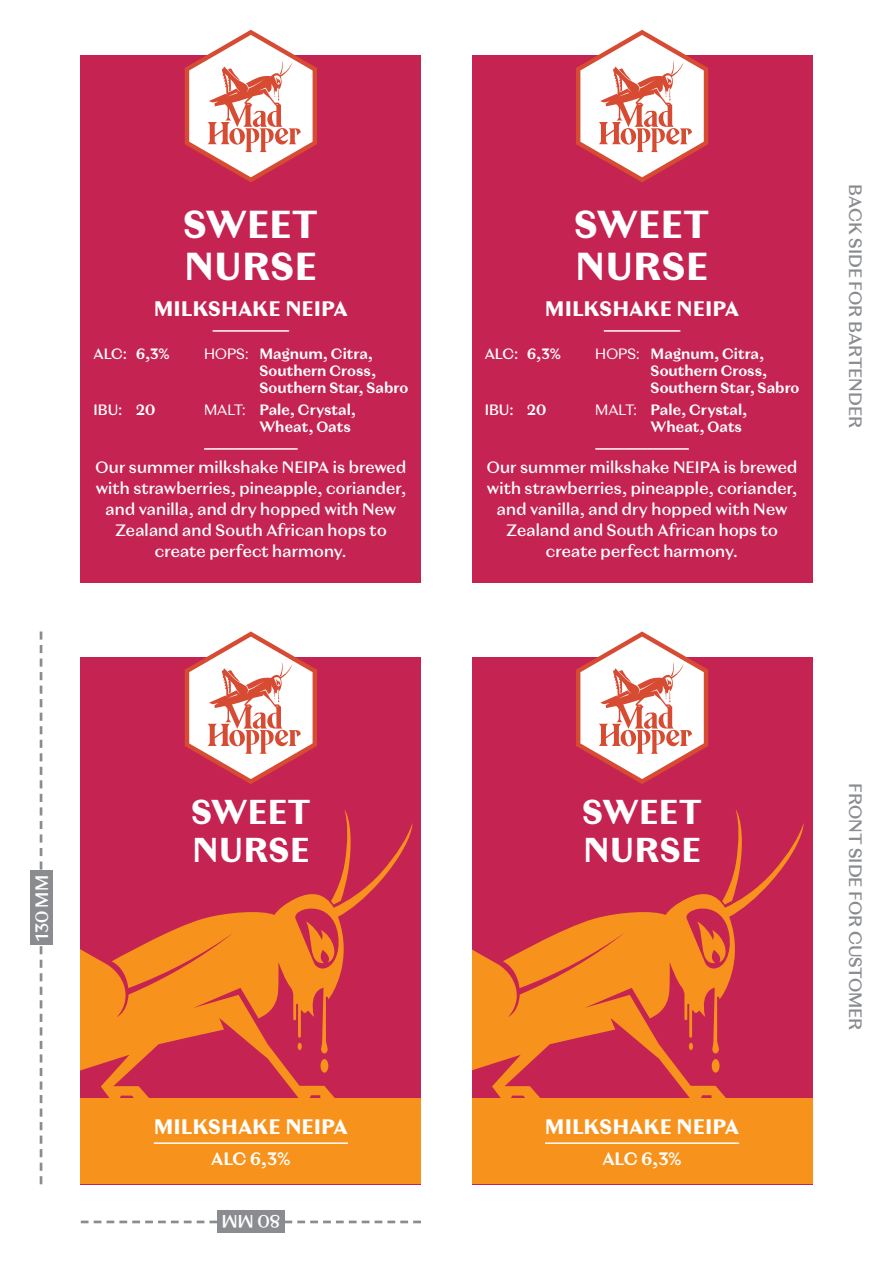
<style>
.page{position:relative;width:893px;height:1263px;background:#fff}
.page>*{position:absolute;margin:0;border:0;box-sizing:border-box;transform-origin:0 0}
.Beer_Name_Back_Side{font:700 39px/42px "Magnat Text";color:#fff}
.t1{font:700 34.5px/37.5px "Magnat Text";color:#fff}
.Beer_Style{font:700 21px "Magnat Text";color:#fff}
.Beer_Style_Back_Side{font:700 21px "Magnat Text";color:#fff}
.t2{font:500 18px "Magnat Text";color:#8a8c8f}
.ALC{font:600 18px "Magnat Text";letter-spacing:-.025em;color:#fff}
.t3{font:500 18px "Magnat Text";color:#fff}
.Description{font:500 16.5px/21px "Magnat Text";letter-spacing:.01em;color:#fff;text-align:center}
.t4{font:600 15px/17.2px "Magnat Text";letter-spacing:.005em;color:#fff}
.t5{font:500 15px "Magnat Text";letter-spacing:-.005em;color:#fff}
.s1{font-weight:600}
.s2{font-weight:400}
</style>
<div class="page">
<div style="left:217px;top:1211px;width:67px;height:22px;background:#8a8c8f"></div>
<svg style="left:284px;top:1220px;width:137px;height:3px"></svg>
<svg style="left:81px;top:1220px;width:136px;height:3px"></svg>
<div style="left:30px;top:871px;width:22px;height:74px;background:#8a8c8f"></div>
<svg style="left:40px;top:946px;width:2px;height:238px"></svg>
<svg style="left:40px;top:631px;width:2px;height:239px"></svg>
<div style="left:81px;top:55px;width:340px;height:528px;background:#c52352"></div>
<div style="left:472px;top:55px;width:340px;height:528px;background:#c52352"></div>
<div style="left:81px;top:657px;width:340px;height:527px;background:#c52352"></div>
<div style="left:472px;top:657px;width:340px;height:527px;background:#c52352"></div>
<hr style="left:204px;top:448px;width:94px;height:2px;background:#fff">
<hr style="left:595px;top:448px;width:94px;height:2px;background:#fff">
<div style="left:81px;top:1098px;width:340px;height:86px;background:#f7931d"></div>
<div style="left:472px;top:1098px;width:340px;height:86px;background:#f7931d"></div>
<svg style="left:344px;top:810px;width:5px;height:13px"></svg>
<svg style="left:81px;top:823px;width:331px;height:275px"></svg>
<svg style="left:736px;top:810px;width:5px;height:13px"></svg>
<svg style="left:472px;top:823px;width:332px;height:275px"></svg>
<svg style="left:185px;top:30px;width:132px;height:152px"></svg>
<svg style="left:576px;top:30px;width:132px;height:152px"></svg>
<svg style="left:185px;top:631px;width:132px;height:153px"></svg>
<svg style="left:576px;top:631px;width:132px;height:153px"></svg>
<hr style="left:154px;top:1142px;width:194px;height:2px;background:#fff">
<hr style="left:545px;top:1142px;width:194px;height:2px;background:#fff">
<hr style="left:213px;top:330px;width:76px;height:2px;background:#fff">
<hr style="left:604px;top:330px;width:76px;height:2px;background:#fff">
<p class="Beer_Name_Back_Side" style="left:183px;top:203px;width:137px">SWEET<br>NURSE</p>
<p class="Beer_Name_Back_Side" style="left:574px;top:203px;width:137px">SWEET<br>NURSE</p>
<p class="Beer_Style_Back_Side" style="left:154px;top:295px;width:196px">MILKSHAKE NEIPA</p>
<p class="Beer_Style_Back_Side" style="left:545px;top:295px;width:196px">MILKSHAKE NEIPA</p>
<p class="t5" style="left:94px;top:344px;width:78px">ALC: <span class="s1">6,3%</span></p>
<p class="t5" style="left:94px;top:400px;width:63px">IBU: <span class="s1">20</span></p>
<p class="t4" style="left:259px;top:345px;width:150px;text-indent:-55px"><span class="s2">HOPS:</span> Magnum, Citra,<br>Southern Cross,<br>Southern Star, Sabro</p>
<p class="t4" style="left:259px;top:401px;width:98px;text-indent:-55px"><span class="s2">MALT:</span> Pale, Crystal,<br>Wheat, Oats</p>
<p class="t5" style="left:485px;top:344px;width:78px">ALC: <span class="s1">6,3%</span></p>
<p class="t5" style="left:485px;top:400px;width:63px">IBU: <span class="s1">20</span></p>
<p class="t4" style="left:651px;top:345px;width:150px;text-indent:-55px"><span class="s2">HOPS:</span> Magnum, Citra,<br>Southern Cross,<br>Southern Star, Sabro</p>
<p class="t4" style="left:651px;top:401px;width:98px;text-indent:-55px"><span class="s2">MALT:</span> Pale, Crystal,<br>Wheat, Oats</p>
<p class="Description" style="left:96px;top:457px;width:312px">Our summer milkshake NEIPA is brewed with strawberries, pineapple, coriander, and vanilla, and dry hopped with New Zealand and South African hops to create perfect harmony.</p>
<p class="Description" style="left:487px;top:457px;width:312px">Our summer milkshake NEIPA is brewed with strawberries, pineapple, coriander, and vanilla, and dry hopped with New Zealand and South African hops to create perfect harmony.</p>
<p class="t2" style="left:867px;top:184px;width:245px;rotate:90deg">BACK SIDE FOR BARTENDER</p>
<p class="t3" style="left:30px;top:941px;width:67px;rotate:-90deg">130 MM</p>
<p class="t1" style="left:191px;top:793px;width:121px">SWEET<br>NURSE</p>
<p class="t1" style="left:582px;top:793px;width:121px">SWEET<br>NURSE</p>
<p class="Beer_Style" style="left:154px;top:1113px;width:196px">MILKSHAKE NEIPA</p>
<p class="ALC" style="left:211px;top:1147px;width:81px">ALC 6,3%</p>
<p class="t3" style="left:280px;top:1233px;width:60px;rotate:-180deg">80 MM</p>
<p class="Beer_Style" style="left:545px;top:1113px;width:196px">MILKSHAKE NEIPA</p>
<p class="ALC" style="left:602px;top:1147px;width:81px">ALC 6,3%</p>
<p class="t2" style="left:867px;top:783px;width:249px;rotate:90deg">FRONT SIDE FOR CUSTOMER</p>
</div>
